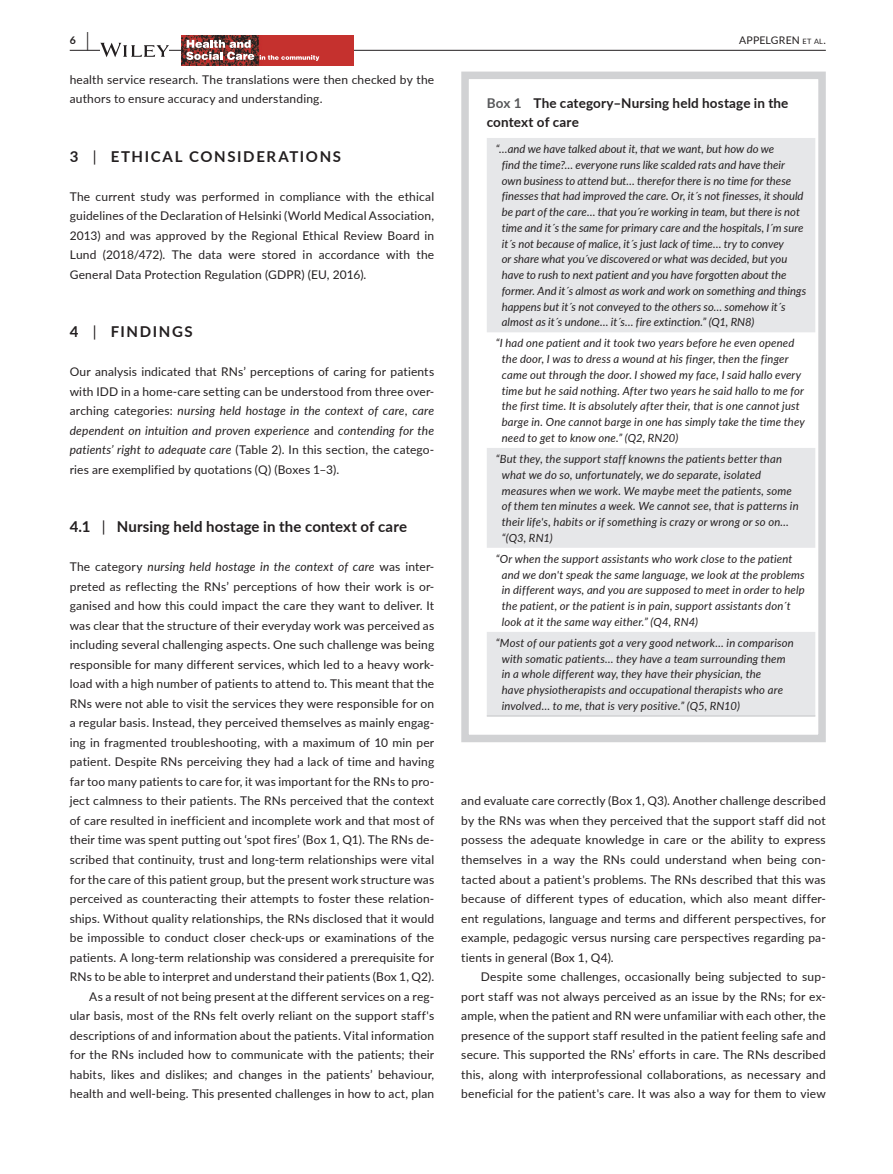
<style>
.page{position:relative;width:893px;height:1174px;background:#fff}
.page>*{position:absolute;margin:0;border:0;box-sizing:border-box;transform-origin:0 0}
.t1{font:700 15px "Lato";letter-spacing:.005em;color:#231f20}
.t2{font:700 15px "Lato";letter-spacing:.11em;color:#231f20}
.t3{font:700 13.5px/19.5px "Lato";letter-spacing:.01em;color:#231f20}
.t4{font:12px/19.5px "Lato";letter-spacing:.015em;color:#231f20;text-align:justify}
.t5{font:italic 11.25px/15.8px "Lato";letter-spacing:.01em;color:#231f20}
.t6{font:10.5px "Lato";letter-spacing:.01em;color:#231f20}
.t7{font:700 10.5px "Lato";color:#231f20}
.s1{font-size:19.5px}
.s2{font-size:7.35px}
.s3{color:#57585a}
.s4{font-weight:400}
.s5{font-style:italic}
</style>
<div class="page">
<hr style="left:70px;top:50px;width:756px;height:1px;background:#231f20">
<svg style="left:100px;top:43px;width:69px;height:14px"></svg>
<img style="left:181px;top:35px;width:173px;height:30px">
<svg style="left:186px;top:40px;width:68px;height:20px"></svg>
<svg style="left:260px;top:55px;width:59px;height:6px"></svg>
<svg style="left:487px;top:138px;width:328px;height:577px;fill:#e6e7e9"></svg>
<hr style="left:487px;top:715px;width:328px;height:1px;background:#d1d2d4">
<div style="left:461px;top:72px;width:365px;height:670px;border:8px solid #d1d2d4"></div>
<p class="t7" style="left:70px;top:33px;width:21px">6 <span class="s1">|</span></p>
<p class="t6" style="left:739px;top:33px;width:88px">APPELGREN <span class="s2">et al</span>.</p>
<p class="t4" style="left:70px;top:69px;width:366px">health service research. The translations were then checked by the authors to ensure accuracy and understanding.</p>
<p class="t3" style="left:487px;top:93px;width:303px"><span class="s3">Box 1</span> The category–Nursing held hostage in the context of care</p>
<p class="t5" style="left:502px;top:141px;width:306px;text-indent:-6px">“…and we have talked about it, that we want, but how do we<br>find the time?… everyone runs like scalded rats and have their own business to attend but… therefor there is no time for these finesses that had improved the care. Or, it´s not finesses, it should be part of the care… that you´re working in team, but there is not time and it´s the same for primary care and the hospitals, I´m sure it´s not because of malice, it´s just lack of time… try to convey<br>or share what you´ve discovered or what was decided, but you have to rush to next patient and you have forgotten about the former. And it´s almost as work and work on something and things happens but it´s not conveyed to the others so… somehow it´s almost as it´s undone… it´s… fire extinction.” (Q1, RN8)</p>
<p class="t5" style="left:502px;top:335px;width:305px;text-indent:-6px">“I had one patient and it took two years before he even opened the door, I was to dress a wound at his finger, then the finger came out through the door. I showed my face, I said hallo every time but he said nothing. After two years he said hallo to me for the first time. It is absolutely after their, that is one cannot just barge in. One cannot barge in one has simply take the time they need to get to know one.” (Q2, RN20)</p>
<p class="t5" style="left:502px;top:450px;width:298px;text-indent:-6px">“But they, the support staff knowns the patients better than what we do so, unfortunately, we do separate, isolated measures when we work. We maybe meet the patients, some of them ten minutes a week. We cannot see, that is patterns in their life's, habits or if something is crazy or wrong or so on… “(Q3, RN1)</p>
<p class="t5" style="left:502px;top:550px;width:305px;text-indent:-6px">“Or when the support assistants who work close to the patient and we don't speak the same language, we look at the problems in different ways, and you are supposed to meet in order to help the patient, or the patient is in pain, support assistants don´t look at it the same way either.” (Q4, RN4)</p>
<p class="t5" style="left:502px;top:634px;width:293px;text-indent:-6px">“Most of our patients got a very good network… in comparison with somatic patients… they have a team surrounding them in a whole different way, they have their physician, the<br>have physiotherapists and occupational therapists who are involved… to me, that is very positive.” (Q5, RN10)</p>
<p class="t2" style="left:70px;top:145px;width:273px">3 <span class="s4">|</span> ETHICAL CONSIDERATIONS</p>
<p class="t4" style="left:70px;top:186px;width:366px">The current study was performed in compliance with the ethical guidelines of the Declaration of Helsinki (World Medical Association, 2013) and was approved by the Regional Ethical Review Board in Lund (2018/472). The data were stored in accordance with the General Data Protection Regulation (GDPR) (EU, 2016).</p>
<p class="t2" style="left:70px;top:321px;width:125px">4 <span class="s4">|</span> FINDINGS</p>
<p class="t4" style="left:70px;top:362px;width:366px">Our analysis indicated that RNs’ perceptions of caring for patients with IDD in a home-care setting can be understood from three over&shy;arching categories: <span class="s5">nursing held hostage in the context of care</span>, <span class="s5">care dependent on intuition and proven experience</span> and <span class="s5">contending for the patients’ right to adequate care</span> (Table 2). In this section, the catego&shy;ries are exemplified by quotations (Q) (Boxes 1–3).</p>
<p class="t1" style="left:70px;top:516px;width:339px">4.1 <span class="s4">|</span> Nursing held hostage in the context of care</p>
<p class="t4" style="left:70px;top:557px;width:366px;text-align:right">The category <span class="s5">nursing held hostage in the context of care</span> was inter&shy;preted as reflecting the RNs’ perceptions of how their work is or&shy;ganised and how this could impact the care they want to deliver. It was clear that the structure of their everyday work was perceived as including several challenging aspects. One such challenge was being responsible for many different services, which led to a heavy work&shy;load with a high number of patients to attend to. This meant that the RNs were not able to visit the services they were responsible for on a regular basis. Instead, they perceived themselves as mainly engag&shy;ing in fragmented troubleshooting, with a maximum of 10 min per patient. Despite RNs perceiving they had a lack of time and having far too many patients to care for, it was important for the RNs to pro&shy;ject calmness to their patients. The RNs perceived that the context of care resulted in inefficient and incomplete work and that most of their time was spent putting out ‘spot fires’ (Box 1, Q1). The RNs de&shy;scribed that continuity, trust and long-term relationships were vital for the care of this patient group, but the present work structure was perceived as counteracting their attempts to foster these relation&shy;ships. Without quality relationships, the RNs disclosed that it would be impossible to conduct closer check-ups or examinations of the patients. A long-term relationship was considered a prerequisite for RNs to be able to interpret and understand their patients (Box 1, Q2).<br>As a result of not being present at the different services on a reg&shy;ular basis, most of the RNs felt overly reliant on the support staff's descriptions of and information about the patients. Vital information for the RNs included how to communicate with the patients; their habits, likes and dislikes; and changes in the patients’ behaviour, health and well-being. This presented challenges in how to act, plan</p>
<p class="t4" style="left:461px;top:791px;width:366px">and evaluate care correctly (Box 1, Q3). Another challenge described by the RNs was when they perceived that the support staff did not possess the adequate knowledge in care or the ability to express themselves in a way the RNs could understand when being con&shy;tacted about a patient's problems. The RNs described that this was because of different types of education, which also meant differ&shy;ent regulations, language and terms and different perspectives, for example, pedagogic versus nursing care perspectives regarding pa&shy;tients in general (Box 1, Q4).</p>
<p class="t4" style="left:461px;top:966px;width:366px;text-indent:20px">Despite some challenges, occasionally being subjected to sup&shy;port staff was not always perceived as an issue by the RNs; for ex&shy;ample, when the patient and RN were unfamiliar with each other, the presence of the support staff resulted in the patient feeling safe and secure. This supported the RNs’ efforts in care. The RNs described this, along with interprofessional collaborations, as necessary and beneficial for the patient's care. It was also a way for them to view</p>
</div>
